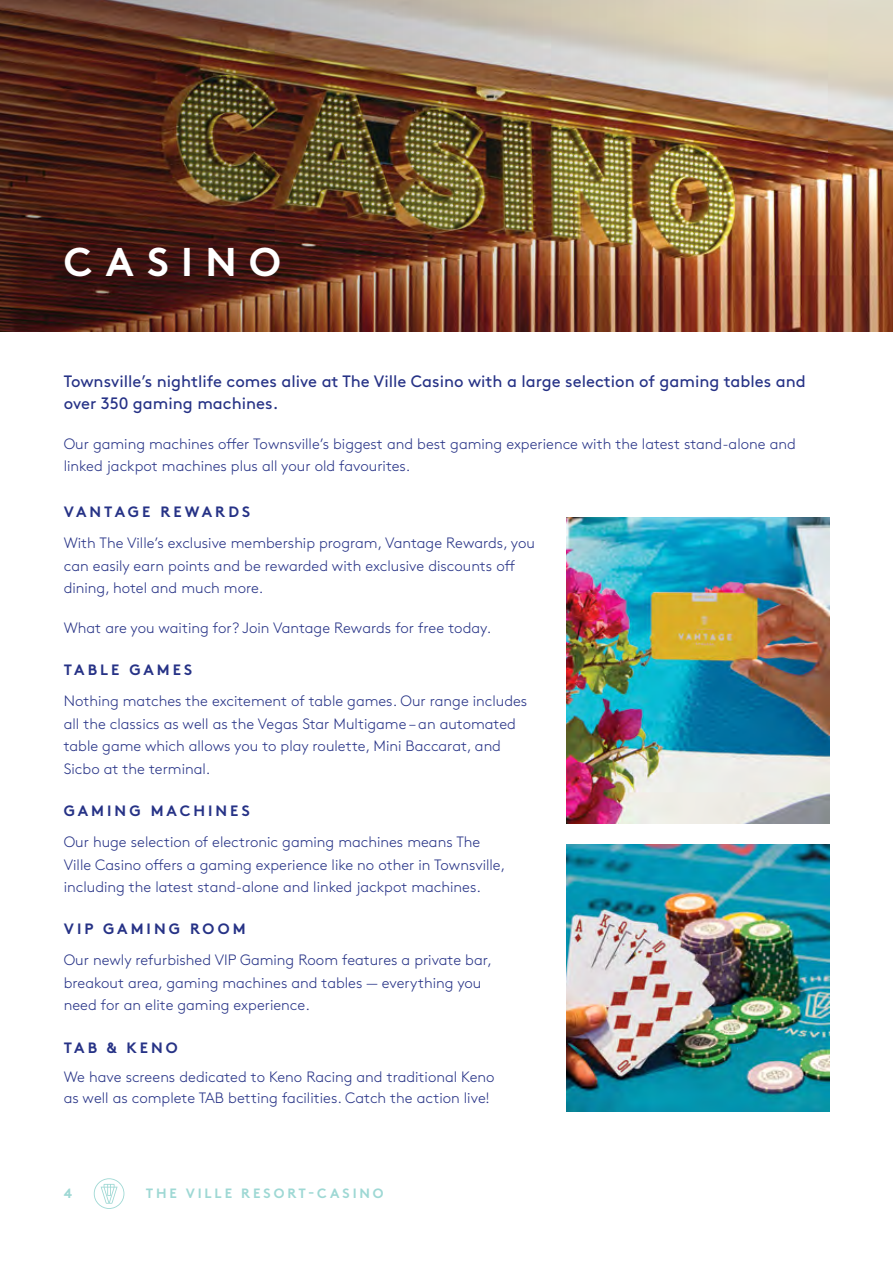
<style>
.page{position:relative;width:893px;height:1263px;background:#fff}
.page>*{position:absolute;margin:0;border:0;box-sizing:border-box;transform-origin:0 0}
.t1{font:700 40.05px "Brown Std";letter-spacing:.31em;color:#fff}
.t2{font:16.5px/22.5px "Brown Std";color:#263286}
.t3{font:300 15px/22.5px "Brown Std";color:#263286}
.t4{font:700 15px "Brown Std";letter-spacing:.2em;color:#263286}
.t5{font:700 13.5px "Brown Std";letter-spacing:.21em;color:#9ed8d4}
</style>
<div class="page">
<svg style="left:94px;top:1178px;width:30px;height:31px"></svg>
<img style="left:765px;top:0;width:128px;height:332px">
<img style="left:0;top:0;width:765px;height:332px">
<img style="left:567px;top:845px;width:262px;height:267px">
<img style="left:567px;top:518px;width:262px;height:306px">
<h1 class="t1" style="left:64px;top:238px;width:219px">CASINO</h1>
<p class="t2" style="left:64px;top:370px;width:744px">Townsville’s nightlife comes alive at The Ville Casino with a large selection of gaming tables and over 350 gaming machines.</p>
<p class="t3" style="left:64px;top:432px;width:733px">Our gaming machines offer Townsville’s biggest and best gaming experience with the latest stand-alone and linked jackpot machines plus all your old favourites.</p>
<p class="t4" style="left:64px;top:503px;width:188px">VANTAGE REWARDS</p>
<p class="t3" style="left:64px;top:532px;width:473px">With The Ville’s exclusive membership program, Vantage Rewards, you can easily earn points and be rewarded with exclusive discounts off dining, hotel and much more.</p>
<p class="t3" style="left:64px;top:617px;width:429px">What are you waiting for? Join Vantage Rewards for free today.</p>
<p class="t4" style="left:64px;top:661px;width:130px">TABLE GAMES</p>
<p class="t3" style="left:64px;top:690px;width:465px">Nothing matches the excitement of table games. Our range includes all the classics as well as the Vegas Star Multigame – an automated table game which allows you to play roulette, Mini Baccarat, and Sicbo at the terminal.</p>
<p class="t4" style="left:64px;top:802px;width:187px">GAMING MACHINES</p>
<p class="t3" style="left:64px;top:831px;width:443px">Our huge selection of electronic gaming machines means The<br>Ville Casino offers a gaming experience like no other in Townsville, including the latest stand-alone and linked jackpot machines.</p>
<p class="t4" style="left:64px;top:920px;width:183px">VIP GAMING ROOM</p>
<p class="t3" style="left:64px;top:949px;width:430px">Our newly refurbished VIP Gaming Room features a private bar, breakout area, gaming machines and tables — everything you need for an elite gaming experience.</p>
<p class="t4" style="left:64px;top:1038px;width:115px">TAB &amp; KENO</p>
<p class="t3" style="left:64px;top:1067px;width:432px;line-height:21px">We have screens dedicated to Keno Racing and traditional Keno as well as complete TAB betting facilities. Catch the action live!</p>
<p class="t5" style="left:64px;top:1185px;width:10px">4</p>
<p class="t5" style="left:146px;top:1185px;width:239px">THE VILLE RESORT-CASINO</p>
</div>
